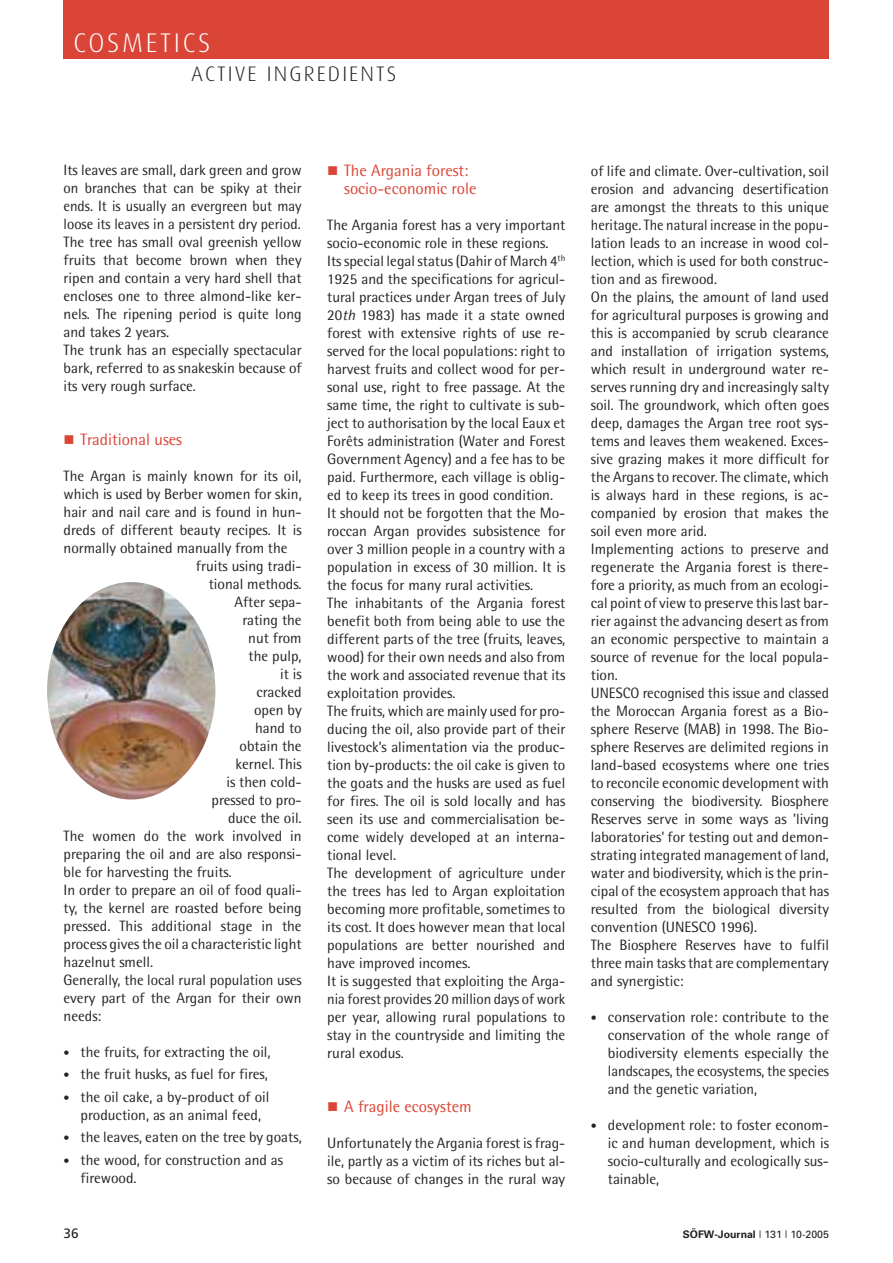
<style>
.page{position:relative;width:893px;height:1263px;background:#fff}
.page>*{position:absolute;margin:0;border:0;box-sizing:border-box;transform-origin:0 0}
.t1{font:300 27px "Dax";letter-spacing:.1em;color:#fff}
.t2{font:300 21px "Dax";letter-spacing:.1em;color:#20231e}
.t3{font:16.5px/18px "Rotis Semi Sans";color:#db4537}
.t4{font:15px/18px "Rotis Semi Sans";color:#20231e}
.t5{font:13.5px "Frutiger";color:#20231e}
.t6{font:700 10.5px "Univers";color:#20231e}
.s1{font-size:12px}
.s2{font-style:italic}
.s3{font-weight:400}
</style>
<div class="page">
<div style="left:64px;top:0;width:765px;height:59px;background:#db4537"></div>
<img style="left:47px;top:582px;width:168px;height:217px;border-radius:50%">
<h1 class="t1" style="left:74px;top:29px;width:139px">COSMETICS</h1>
<h2 class="t2" style="left:191px;top:64px;width:207px">ACTIVE INGREDIENTS</h2>
<p class="t4" style="left:64px;top:162px;width:240px">Its leaves are small, dark green and grow on branches that can be spiky at their ends. It is usually an evergreen but may loose its leaves in a persistent dry period.<br>The tree has small oval greenish yellow fruits that become brown when they ripen and contain a very hard shell that encloses one to three almond-like ker&shy;nels. The ripening period is quite long and takes 2 years.<br>The trunk has an especially spectacular bark, referred to as snakeskin because of its very rough surface.</p>
<p class="t3" style="left:81px;top:432px;width:103px">Traditional uses</p>
<p class="t4" style="left:64px;top:468px;width:240px">The Argan is mainly known for its oil,</p>
<p class="t4" style="left:64px;top:486px;width:240px">which is used by Berber women for skin,</p>
<p class="t4" style="left:64px;top:504px;width:240px">hair and nail care and is found in hun-</p>
<p class="t4" style="left:64px;top:522px;width:240px">dreds of different beauty recipes. It is</p>
<p class="t4" style="left:64px;top:540px;width:226px">normally obtained manually from the</p>
<p class="t4" style="left:196px;top:558px;width:107px">fruits using tradi-</p>
<p class="t4" style="left:209px;top:576px;width:94px">tional methods.</p>
<p class="t4" style="left:235px;top:594px;width:69px">After sepa-</p>
<p class="t4" style="left:242px;top:612px;width:61px">rating the</p>
<p class="t4" style="left:248px;top:630px;width:55px">nut from</p>
<p class="t4" style="left:249px;top:648px;width:55px">the pulp,</p>
<p class="t4" style="left:280px;top:666px;width:23px">it is</p>
<p class="t4" style="left:256px;top:684px;width:47px">cracked</p>
<p class="t4" style="left:254px;top:702px;width:49px">open by</p>
<p class="t4" style="left:255px;top:720px;width:48px">hand to</p>
<p class="t4" style="left:240px;top:738px;width:64px">obtain the</p>
<p class="t4" style="left:235px;top:756px;width:68px">kernel. This</p>
<p class="t4" style="left:226px;top:774px;width:77px">is then cold-</p>
<p class="t4" style="left:212px;top:792px;width:92px">pressed to pro-</p>
<p class="t4" style="left:228px;top:810px;width:75px">duce the oil.</p>
<p class="t4" style="left:64px;top:828px;width:240px">The women do the work involved in</p>
<p class="t4" style="left:64px;top:846px;width:240px">preparing the oil and are also responsi-</p>
<p class="t4" style="left:64px;top:864px;width:170px">ble for harvesting the fruits.</p>
<p class="t4" style="left:64px;top:882px;width:240px">In order to prepare an oil of food quali-</p>
<p class="t4" style="left:64px;top:900px;width:240px">ty, the kernel are roasted before being</p>
<p class="t4" style="left:64px;top:918px;width:240px">pressed. This additional stage in the</p>
<p class="t4" style="left:64px;top:936px;width:240px">process gives the oil a characteristic light</p>
<p class="t4" style="left:64px;top:954px;width:91px">hazelnut smell.</p>
<p class="t4" style="left:64px;top:972px;width:240px">Generally, the local rural population uses</p>
<p class="t4" style="left:64px;top:990px;width:240px">every part of the Argan for their own</p>
<p class="t4" style="left:64px;top:1008px;width:39px">needs:</p>
<p class="t4" style="left:64px;top:1044px;width:209px"><span class="s1">•</span> the fruits, for extracting the oil,</p>
<p class="t4" style="left:64px;top:1066px;width:206px"><span class="s1">•</span> the fruit husks, as fuel for fires,</p>
<p class="t4" style="left:64px;top:1089px;width:207px;text-align:center"><span class="s1">•</span> the oil cake, a by-product of oil production, as an animal feed,</p>
<p class="t4" style="left:64px;top:1129px;width:240px"><span class="s1">•</span> the leaves, eaten on the tree by goats,</p>
<p class="t4" style="left:81px;top:1152px;width:204px;text-indent:-17px"><span class="s1">•</span> the wood, for construction and as firewood.</p>
<p class="t3" style="left:344px;top:163px;width:134px">The Argania forest: socio-economic role</p>
<p class="t4" style="left:327px;top:217px;width:240px">The Argania forest has a very important socio-economic role in these regions.<br>Its special legal status (Dahir of March 4<sup>th </sup>1925 and the specifications for agricul&shy;tural practices under Argan trees of July 20<span class="s2">th</span> 1983) has made it a state owned forest with extensive rights of use re&shy;served for the local populations: right to harvest fruits and collect wood for per&shy;sonal use, right to free passage. At the same time, the right to cultivate is sub&shy;ject to authorisation by the local Eaux et Forêts administration (Water and Forest Government Agency) and a fee has to be paid. Furthermore, each village is oblig&shy;ed to keep its trees in good condition.<br>It should not be forgotten that the Mo&shy;roccan Argan provides subsistence for over 3 million people in a country with a population in excess of 30 million. It is the focus for many rural activities.<br>The inhabitants of the Argania forest benefit both from being able to use the different parts of the tree (fruits, leaves, wood) for their own needs and also from the work and associated revenue that its exploitation provides.<br>The fruits, which are mainly used for pro&shy;ducing the oil, also provide part of their livestock’s alimentation via the produc&shy;tion by-products: the oil cake is given to the goats and the husks are used as fuel for fires. The oil is sold locally and has seen its use and commercialisation be&shy;come widely developed at an interna&shy;tional level.<br>The development of agriculture under the trees has led to Argan exploitation becoming more profitable, sometimes to its cost. It does however mean that local populations are better nourished and have improved incomes.<br>It is suggested that exploiting the Arga&shy;nia forest provides 20 million days of work per year, allowing rural populations to stay in the countryside and limiting the rural exodus.</p>
<p class="t3" style="left:344px;top:1099px;width:129px">A fragile ecosystem</p>
<p class="t4" style="left:327px;top:1135px;width:240px;text-align:justify">Unfortunately the Argania forest is frag&shy;ile, partly as a victim of its riches but al&shy;so because of changes in the rural way</p>
<p class="t4" style="left:591px;top:163px;width:240px">of life and climate. Over-cultivation, soil erosion and advancing desertification are amongst the threats to this unique heritage. The natural increase in the popu&shy;lation leads to an increase in wood col&shy;lection, which is used for both construc&shy;tion and as firewood.<br>On the plains, the amount of land used for agricultural purposes is growing and this is accompanied by scrub clearance and installation of irrigation systems, which result in underground water re&shy;serves running dry and increasingly salty soil. The groundwork, which often goes deep, damages the Argan tree root sys&shy;tems and leaves them weakened. Exces&shy;sive grazing makes it more difficult for the Argans to recover. The climate, which is always hard in these regions, is ac&shy;companied by erosion that makes the soil even more arid.<br>Implementing actions to preserve and regenerate the Argania forest is there&shy;fore a priority, as much from an ecologi&shy;cal point of view to preserve this last bar&shy;rier against the advancing desert as from an economic perspective to maintain a source of revenue for the local popula&shy;tion.<br>UNESCO recognised this issue and classed the Moroccan Argania forest as a Bio&shy;sphere Reserve (MAB) in 1998. The Bio&shy;sphere Reserves are delimited regions in land-based ecosystems where one tries to reconcile economic development with conserving the biodiversity. Biosphere Reserves serve in some ways as 'living laboratories' for testing out and demon&shy;strating integrated management of land, water and biodiversity, which is the prin&shy;cipal of the ecosystem approach that has resulted from the biological diversity convention (UNESCO 1996).<br>The Biosphere Reserves have to fulfil three main tasks that are complementary and synergistic:</p>
<p class="t4" style="left:608px;top:1009px;width:223px;text-align:justify;text-indent:-17px"><span class="s1">•</span> conservation role: contribute to the conservation of the whole range of biodiversity elements especially the landscapes, the ecosystems, the species and the genetic variation,</p>
<p class="t4" style="left:608px;top:1117px;width:223px;text-align:justify;text-indent:-17px"><span class="s1">•</span> development role: to foster econom&shy;ic and human development, which is socio-culturally and ecologically sus&shy;tainable,</p>
<p class="t5" style="left:64px;top:1228px;width:17px">36</p>
<p class="t6" style="left:683px;top:1230px;width:148px">SÖFW-Journal <span class="s3">| 131 | 10-2005</span></p>
</div>
